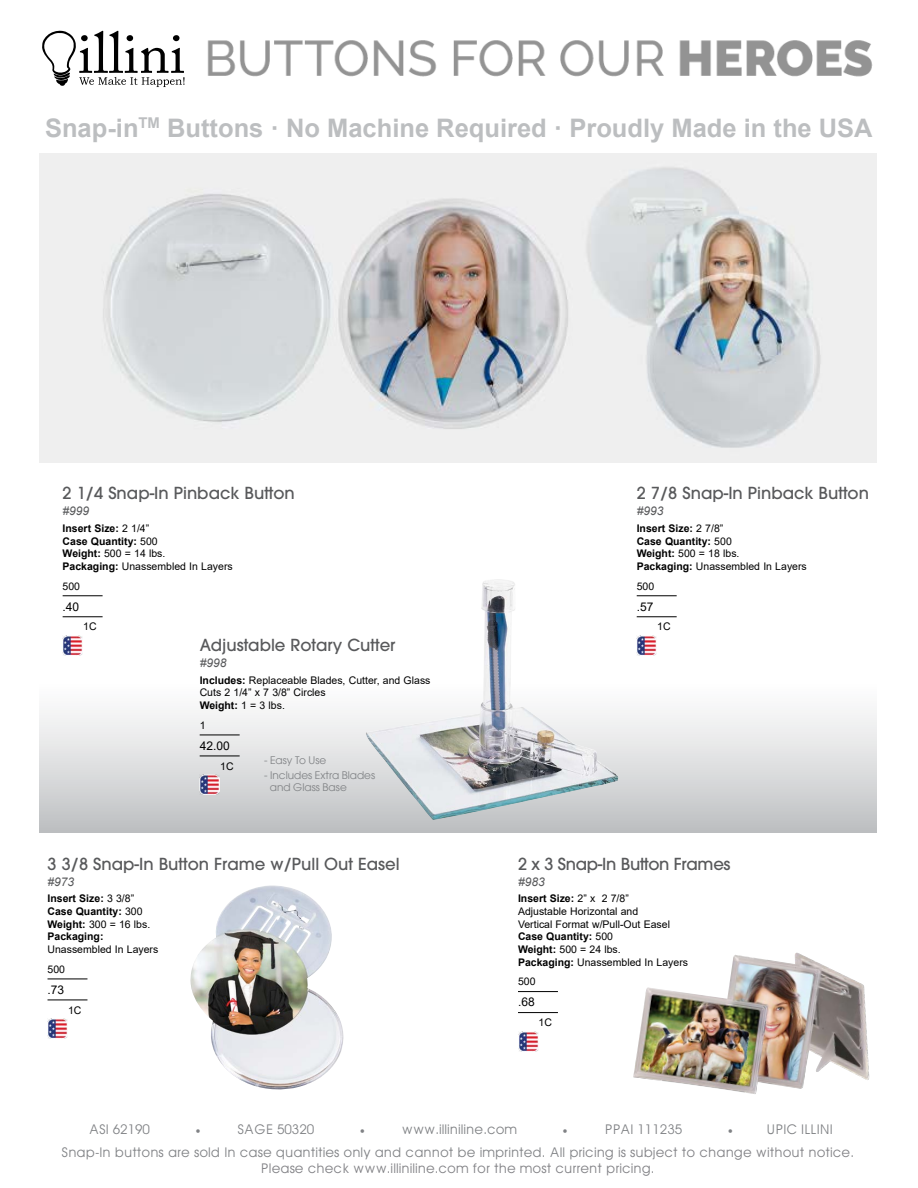
<style>
.page{position:relative;width:918px;height:1188px;background:#fff}
.page>*{position:absolute;margin:0;border:0;box-sizing:border-box;transform-origin:0 0}
.t1{font:700 25.5px "Arial";color:#bcbec0}
.t2{font:500 16.5px "Avant Garde";color:#58595b}
.t3{font:500 16.5px "Avant Garde";letter-spacing:-.02em;color:#58595b}
.t4{font:13.5px/23.2px "Avant Garde";color:#808285}
.t5{font:13.5px "Avant Garde";color:#818185}
.t6{font:13.5px "Minion Pro";color:#808285}
.t7{font:italic 12px "Arial";color:#58595b}
.t8{font:12px "Arial";color:#000}
.t9{font:10.5px/12.6px "Arial";color:#000}
.t10{font:700 10.5px/12.6px "Arial";color:#000}
.t11{font:10.5px/12px "Avant Garde LT";color:#808285}
.s1{font-weight:400}
.s2{font-weight:700}
.s3{color:#818185}
</style>
<div class="page">
<svg style="left:42px;top:31px;width:143px;height:56px"></svg>
<div style="left:40px;top:681px;width:837px;height:152px;background:linear-gradient(to bottom,#fff,#bfc1c3)"></div>
<img style="left:40px;top:154px;width:837px;height:309px">
<hr style="left:63px;top:595px;width:40px;height:1px;background:#000">
<hr style="left:63px;top:616px;width:40px;height:1px;background:#000">
<img style="left:63px;top:636px;width:20px;height:20px">
<hr style="left:637px;top:595px;width:40px;height:1px;background:#000">
<hr style="left:637px;top:616px;width:40px;height:1px;background:#000">
<img style="left:637px;top:636px;width:20px;height:20px">
<hr style="left:518px;top:991px;width:40px;height:1px;background:#000">
<hr style="left:518px;top:1012px;width:40px;height:1px;background:#000">
<img style="left:518px;top:1031px;width:20px;height:21px">
<hr style="left:48px;top:979px;width:39px;height:1px;background:#000">
<hr style="left:48px;top:1000px;width:39px;height:1px;background:#000">
<img style="left:48px;top:1019px;width:20px;height:20px">
<img style="left:365px;top:579px;width:253px;height:241px">
<hr style="left:200px;top:735px;width:40px;height:1px;background:#000">
<hr style="left:200px;top:756px;width:40px;height:1px;background:#000">
<img style="left:200px;top:775px;width:20px;height:20px">
<img style="left:190px;top:885px;width:154px;height:205px">
<img style="left:633px;top:953px;width:237px;height:141px">
<img style="left:207px;top:40px;width:666px;height:37px">
<h1 class="t1" style="left:45px;top:110px;width:829px">Snap-in<sup>TM</sup> Buttons · No Machine Required · Proudly Made in the USA</h1>
<h2 class="t2" style="left:63px;top:483px;width:234px">2 1/4 Snap-In Pinback Button</h2>
<p class="t7" style="left:63px;top:503px;width:28px">#999</p>
<p class="t10" style="left:63px;top:522px;width:172px">Insert Size: <span class="s1">2 1/4”<br></span>Case Quantity: <span class="s1">500<br></span>Weight: <span class="s1">500 = 14 lbs.<br></span>Packaging: <span class="s1">Unassembled In Layers</span></p>
<p class="t9" style="left:63px;top:579px;width:19px">500</p>
<p class="t8" style="left:63px;top:598px;width:18px">.40</p>
<p class="t9" style="left:83px;top:620px;width:15px">1C</p>
<h2 class="t2" style="left:200px;top:635px;width:197px">Adjustable Rotary Cutter</h2>
<p class="t7" style="left:200px;top:655px;width:28px">#998</p>
<p class="t9" style="left:200px;top:674px;width:232px"><span class="s2">Includes:</span> Replaceable Blades, Cutter, and Glass<br>Cuts 2 1/4” x 7 3/8” Circles<br><span class="s2">Weight:</span> 1 = 3 lbs.</p>
<p class="t9" style="left:200px;top:719px;width:7px">1</p>
<p class="t8" style="left:200px;top:737px;width:32px">42.00</p>
<p class="t9" style="left:220px;top:760px;width:15px">1C</p>
<p class="t11" style="left:264px;top:754px;width:64px">- Easy To Use</p>
<p class="t11" style="left:270px;top:769px;width:107px;text-indent:-6px">- Includes Extra Blades and Glass Base</p>
<h2 class="t2" style="left:48px;top:853px;width:354px">3 3/8 Snap-In Button Frame w/Pull Out Easel</h2>
<p class="t7" style="left:48px;top:874px;width:28px">#973</p>
<p class="t10" style="left:48px;top:893px;width:104px">Insert Size: <span class="s1">3 3/8”<br></span>Case Quantity: <span class="s1">300<br></span>Weight: <span class="s1">300 = 16 lbs.<br></span>Packaging:</p>
<p class="t9" style="left:48px;top:939px;width:112px;line-height:19.6px">Unassembled In Layers<br>500</p>
<p class="t8" style="left:48px;top:981px;width:18px">.73</p>
<p class="t9" style="left:68px;top:1004px;width:15px">1C</p>
<h2 class="t2" style="left:637px;top:483px;width:234px">2 7/8 Snap-In Pinback Button</h2>
<p class="t7" style="left:637px;top:503px;width:28px">#993</p>
<p class="t10" style="left:637px;top:522px;width:172px">Insert Size: <span class="s1">2 7/8”<br></span>Case Quantity: <span class="s1">500<br></span>Weight: <span class="s1">500 = 18 lbs.<br></span>Packaging: <span class="s1">Unassembled In Layers</span></p>
<p class="t9" style="left:637px;top:579px;width:19px">500</p>
<p class="t8" style="left:637px;top:598px;width:18px">.57</p>
<p class="t9" style="left:657px;top:620px;width:15px">1C</p>
<h2 class="t3" style="left:518px;top:853px;width:214px">2 x 3 Snap-In Button Frames</h2>
<p class="t7" style="left:518px;top:874px;width:28px">#983</p>
<p class="t9" style="left:518px;top:892px;width:172px"><span class="s2">Insert Size:</span> 2” x 2 7/8”<br>Adjustable Horizontal and<br>Vertical Format w/Pull-Out Easel<br><span class="s2">Case Quantity:</span> 500<br><span class="s2">Weight:</span> 500 = 24 lbs.<br><span class="s2">Packaging:</span> Unassembled In Layers</p>
<p class="t9" style="left:518px;top:975px;width:19px">500</p>
<p class="t8" style="left:518px;top:994px;width:18px">.68</p>
<p class="t9" style="left:539px;top:1016px;width:15px">1C</p>
<p class="t4" style="left:89px;top:1117px;width:62px">ASI 62190</p>
<p class="t6" style="left:195px;top:1120px;width:7px">•</p>
<p class="t4" style="left:238px;top:1117px;width:78px">SAGE 50320</p>
<p class="t6" style="left:360px;top:1120px;width:7px">•</p>
<p class="t4" style="left:402px;top:1117px;width:117px">www.illiniline.com</p>
<p class="t6" style="left:563px;top:1120px;width:7px">•</p>
<p class="t4" style="left:605px;top:1117px;width:79px">PPAI 111235</p>
<p class="t6" style="left:728px;top:1120px;width:7px">•</p>
<p class="t4" style="left:62px;top:1117px;width:794px;text-indent:705px">UPIC ILLINI<br>Snap-In buttons are sold In case quantities only and cannot be imprinted. All pr<span class="s3">icing is subject to change without notice.</span></p>
<p class="t5" style="left:261px;top:1160px;width:395px">Please check www.illiniline.com for the most current pricing.</p>
</div>
